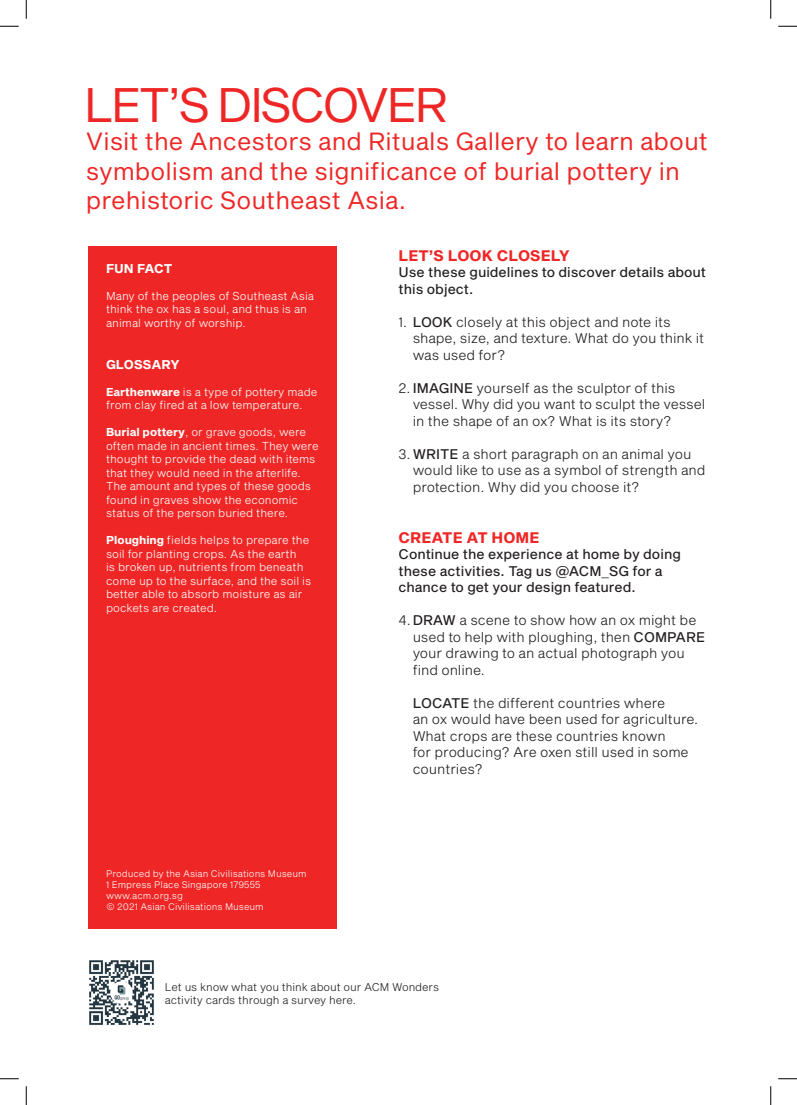
<style>
.page{position:relative;width:797px;height:1105px;background:#fff}
.page>*{position:absolute;margin:0;border:0;box-sizing:border-box;transform-origin:0 0}
.t1{font:47.5px "Sequel Sans Book Body";letter-spacing:-.06em;color:#ee2726}
.t2{font:24.38px/29.2px "Sequel Sans Book Body";color:#ee2726}
.t3{font:15px "Sequel Sans Bold Body";color:#ee2726}
.t4{font:13.75px/16.5px "Sequel Sans Light Body";letter-spacing:-.005em;color:#231f20}
.t5{font:13.75px/16.5px "Sequel Sans Roman Body";color:#231f20}
.t6{font:12.5px "Sequel Sans Bold Body";letter-spacing:-.005em;color:#fff}
.t7{font:11.25px/13.5px "Sequel Sans Light Body";color:#fff}
.t8{font:11px "Sequel Sans Light Body";letter-spacing:-.005em;color:#231f20}
.t9{font:9.38px "Sequel Sans Light Body";color:#fff}
.s1{font-family:"Sequel Sans Bold Body"}
.s2{font-family:"Sequel Sans Roman Body"}
</style>
<div class="page">
<div style="left:88px;top:246px;width:248px;height:682px;background:#ee2726"></div>
<img style="left:89px;top:960px;width:65px;height:65px">
<svg style="left:0;top:25px;width:19px;height:2px"></svg>
<svg style="left:778px;top:25px;width:19px;height:2px"></svg>
<svg style="left:0;top:1078px;width:19px;height:1px"></svg>
<svg style="left:778px;top:1078px;width:19px;height:1px"></svg>
<svg style="left:25px;top:0;width:2px;height:19px"></svg>
<svg style="left:25px;top:1086px;width:2px;height:19px"></svg>
<svg style="left:770px;top:0;width:1px;height:19px"></svg>
<svg style="left:770px;top:1086px;width:1px;height:19px"></svg>
<p class="t1" style="left:84px;top:72px;width:366px">LET’S DISCOVER</p>
<p class="t2" style="left:86px;top:128px;width:623px">Visit the Ancestors and Rituals Gallery to learn about symbolism and the significance of burial pottery in prehistoric Southeast Asia.</p>
<p class="t6" style="left:106px;top:259px;width:68px">FUN FACT</p>
<p class="t7" style="left:106px;top:289px;width:210px">Many of the peoples of Southeast Asia think the ox has a soul, and thus is an animal worthy of worship.</p>
<p class="t6" style="left:106px;top:355px;width:75px">GLOSSARY</p>
<p class="t7" style="left:106px;top:385px;width:213px"><span class="s1">Earthenware</span> is a type of pottery made from clay fired at a low temperature.</p>
<p class="t7" style="left:106px;top:426px;width:214px"><span class="s1">Burial pottery</span>, or grave goods, were often made in ancient times. They were thought to provide the dead with items that they would need in the afterlife.<br>The amount and types of these goods found in graves show the economic status of the person buried there.</p>
<p class="t7" style="left:106px;top:534px;width:207px"><span class="s1">Ploughing</span> fields helps to prepare the soil for planting crops. As the earth<br>is broken up, nutrients from beneath come up to the surface, and the soil is better able to absorb moisture as air pockets are created.</p>
<p class="t9" style="left:106px;top:866px;width:202px">Produced by the Asian Civilisations Museum</p>
<p class="t9" style="left:106px;top:878px;width:156px">1 Empress Place Singapore 179555</p>
<p class="t9" style="left:106px;top:889px;width:78px">www.acm.org.sg</p>
<p class="t9" style="left:106px;top:900px;width:159px">© 2021 Asian Civilisations Museum</p>
<p class="t3" style="left:398px;top:245px;width:173px">LET’S LOOK CLOSELY</p>
<p class="t5" style="left:398px;top:265px;width:309px">Use these guidelines to discover details about this object.</p>
<p class="t4" style="left:412px;top:314px;width:293px;text-indent:-14px">1. <span class="s2">LOOK</span> closely at this object and note its shape, size, and texture. What do you think it was used for?</p>
<p class="t4" style="left:412px;top:380px;width:294px;text-indent:-14px">2. <span class="s2">IMAGINE</span> yourself as the sculptor of this vessel. Why did you want to sculpt the vessel in the shape of an ox? What is its story?</p>
<p class="t4" style="left:412px;top:446px;width:294px;text-indent:-14px">3.<span class="s2">WRITE</span> a short paragraph on an animal you would like to use as a symbol of strength and protection. Why did you choose it?</p>
<p class="t3" style="left:398px;top:527px;width:142px">CREATE AT HOME</p>
<p class="t5" style="left:398px;top:547px;width:284px">Continue the experience at home by doing these activities. Tag us @ACM_SG for a chance to get your design featured.</p>
<p class="t4" style="left:412px;top:613px;width:294px;text-indent:-14px">4.<span class="s2">DRAW</span> a scene to show how an ox might be used to help with ploughing, then <span class="s2">COMPARE </span>your drawing to an actual photograph you find online.</p>
<p class="t4" style="left:412px;top:695px;width:287px"><span class="s2">LOCATE</span> the different countries where<br>an ox would have been used for agriculture.<br>What crops are these countries known<br>for producing? Are oxen still used in some countries?</p>
<p class="t8" style="left:165px;top:979px;width:276px">Let us know what you think about our ACM Wonders</p>
<p class="t8" style="left:165px;top:993px;width:192px">activity cards through a survey here.</p>
</div>
